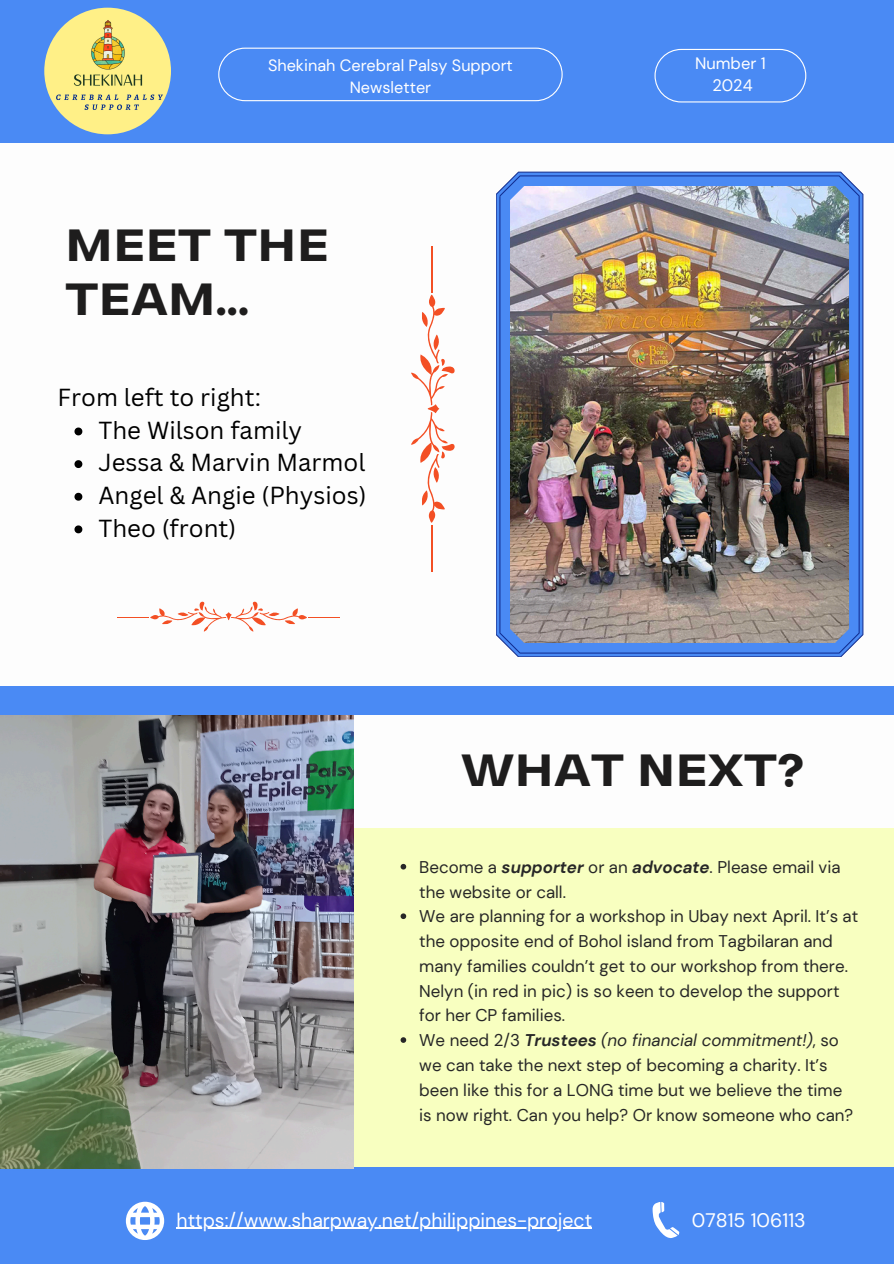
<style>
.page{position:relative;width:894px;height:1264px;background:#fff}
.page>*{position:absolute;margin:0;border:0;box-sizing:border-box;transform-origin:0 0}
.t1{font:700 expanded 45px/54px "Lazord";color:#1e1d1d}
.t2{font:24px "Canva Sans";color:#000}
.t3{font:19.5px "DM Sans";color:#fff}
.t4{font:16.95px/24.8px "DM Sans";color:#272727}
.t5{font:16.5px "DM Sans";color:#fff}
.t6{font:16.2px/22.6px "DM Sans";color:#fff;text-align:center}
.s1{font-weight:700;font-style:italic}
.s2{font-style:italic}
</style>
<div class="page">
<div style="left:0;top:0;width:893px;height:142px;background:#4a8af4"></div>
<div style="left:0;top:1148px;width:893px;height:115px;background:#4a8af4"></div>
<div style="left:353px;top:828px;width:540px;height:338px;background:#f8ffc0"></div>
<img style="left:0;top:715px;width:353px;height:453px">
<div style="left:0;top:686px;width:893px;height:29px;background:#4a8af4"></div>
<svg style="left:126px;top:1201px;width:38px;height:38px"></svg>
<svg style="left:652px;top:1202px;width:27px;height:36px"></svg>
<svg style="left:218px;top:48px;width:344px;height:53px"></svg>
<svg style="left:43px;top:7px;width:129px;height:128px"></svg>
<img style="left:44px;top:8px;width:127px;height:126px;border-radius:50%">
<hr style="left:431px;top:525px;width:1px;height:46px;background:#f34f24">
<hr style="left:431px;top:246px;width:1px;height:46px;background:#f34f24">
<svg style="left:411px;top:294px;width:44px;height:229px"></svg>
<img style="left:496px;top:172px;width:367px;height:485px">
<svg style="left:400px;top:863px;width:6px;height:6px"></svg>
<svg style="left:400px;top:913px;width:6px;height:6px"></svg>
<svg style="left:400px;top:1037px;width:6px;height:5px"></svg>
<hr style="left:176px;top:1227px;width:416px;height:1px;background:#fff">
<svg style="left:74px;top:427px;width:8px;height:8px"></svg>
<svg style="left:74px;top:460px;width:8px;height:8px"></svg>
<svg style="left:74px;top:493px;width:8px;height:7px"></svg>
<svg style="left:74px;top:525px;width:8px;height:8px"></svg>
<hr style="left:308px;top:616px;width:32px;height:1px;background:#f34f24">
<hr style="left:117px;top:616px;width:32px;height:1px;background:#f34f24">
<svg style="left:150px;top:601px;width:157px;height:30px"></svg>
<svg style="left:654px;top:49px;width:152px;height:53px"></svg>
<p class="t6" style="left:268px;top:54px;width:246px">Shekinah Cerebral Palsy Support<br>Newsletter</p>
<p class="t5" style="left:694px;top:52px;width:72px">Number 1</p>
<p class="t5" style="left:712px;top:75px;width:42px">2024</p>
<h2 class="t1" style="left:65px;top:218px;width:265px">MEET THE<br>TEAM...</h2>
<p class="t2" style="left:58px;top:380px;width:205px">From left to right:</p>
<h1 class="t2" style="left:98px;top:413px;width:205px">The Wilson family</h1>
<p class="t2" style="left:98px;top:446px;width:268px">Jessa &amp; Marvin Marmol</p>
<p class="t2" style="left:98px;top:478px;width:269px">Angel &amp; Angie (Physios)</p>
<p class="t2" style="left:98px;top:511px;width:139px">Theo (front)</p>
<p class="t1" style="left:461px;top:743px;width:344px">WHAT NEXT?</p>
<p class="t4" style="left:419px;top:854px;width:423px">Become a <span class="s1">supporter</span> or an <span class="s1">advocate</span>. Please email via the website or call.</p>
<p class="t4" style="left:419px;top:904px;width:440px">We are planning for a workshop in Ubay next April. It’s at the opposite end of Bohol island from Tagbilaran and many families couldn’t get to our workshop from there.<br>Nelyn (in red in pic) is so keen to develop the support for her CP families.</p>
<p class="t4" style="left:419px;top:1028px;width:435px">We need 2/3 <span class="s1">Trustees</span> <span class="s2">(no financial commitment!)</span>, so we can take the next step of becoming a charity. It’s been like this for a LONG time but we believe the time is now right. Can you help? Or know someone who can?</p>
<p class="t3" style="left:176px;top:1207px;width:417px">https://www.sharpway.net/philippines-project</p>
<p class="t3" style="left:691px;top:1207px;width:115px">07815 106113</p>
</div>
